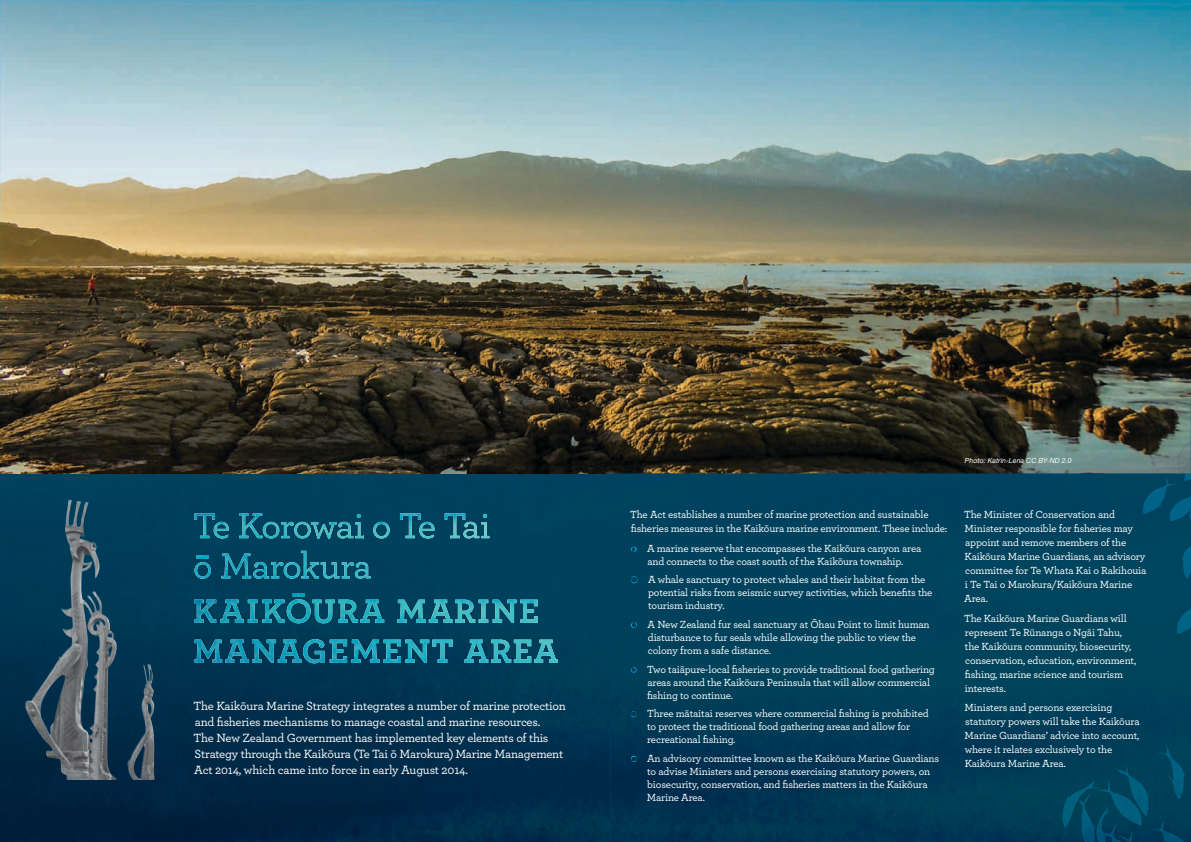
<style>
.page{position:relative;width:1191px;height:842px;background:#fff}
.page>*{position:absolute;margin:0;border:0;box-sizing:border-box;transform-origin:0 0}
.t1{font:500 12.5px/16px "Archer";letter-spacing:-.02em;color:#fff}
.t2{font:500 10.8px/14px "Archer";letter-spacing:-.02em;color:#fff}
.t3{font:italic 7px "Helvetica Neue LT Std";letter-spacing:.005em;color:#fff}
</style>
<div class="page">
<img style="left:760px;top:473px;width:431px;height:369px">
<img style="left:610px;top:602px;width:150px;height:240px">
<div style="left:610px;top:473px;width:150px;height:129px;background:#00425e"></div>
<img style="left:1142px;top:473px;width:49px;height:48px">
<img style="left:1176px;top:546px;width:15px;height:88px">
<img style="left:1062px;top:743px;width:122px;height:84px">
<img style="left:610px;top:0;width:581px;height:473px">
<img style="left:1148px;top:411px;width:42px;height:62px">
<img style="left:0;top:0;width:610px;height:473px">
<img style="left:180px;top:473px;width:430px;height:369px">
<img style="left:0;top:464px;width:180px;height:378px">
<img style="left:0;top:395px;width:1px;height:69px">
<img style="left:26px;top:502px;width:91px;height:278px">
<svg style="left:194px;top:593px;width:364px;height:70px;background:#0d5870"></svg>
<img style="left:303px;top:651px;width:15px;height:12px">
<img style="left:534px;top:640px;width:24px;height:23px">
<img style="left:514px;top:640px;width:17px;height:23px">
<img style="left:491px;top:640px;width:20px;height:23px">
<img style="left:464px;top:640px;width:24px;height:23px">
<img style="left:432px;top:640px;width:20px;height:23px">
<img style="left:405px;top:640px;width:24px;height:23px">
<img style="left:383px;top:640px;width:18px;height:23px">
<img style="left:351px;top:640px;width:28px;height:23px">
<img style="left:330px;top:640px;width:17px;height:23px">
<img style="left:278px;top:640px;width:23px;height:23px">
<img style="left:252px;top:640px;width:24px;height:23px">
<img style="left:225px;top:640px;width:24px;height:23px">
<img style="left:194px;top:640px;width:28px;height:23px">
<svg style="left:194px;top:513px;width:295px;height:66px;background:#0c566f"></svg>
<img style="left:194px;top:570px;width:16px;height:9px">
<img style="left:323px;top:573px;width:16px;height:6px">
<img style="left:326px;top:562px;width:8px;height:14px">
<svg style="left:631px;top:547px;width:5px;height:5px"></svg>
<svg style="left:631px;top:576px;width:6px;height:7px"></svg>
<svg style="left:631px;top:622px;width:6px;height:6px"></svg>
<svg style="left:631px;top:667px;width:5px;height:6px"></svg>
<svg style="left:631px;top:711px;width:5px;height:6px"></svg>
<svg style="left:631px;top:756px;width:5px;height:6px"></svg>
<p class="t1" style="left:193px;top:698px;width:374px">The Kaikōura Marine Strategy integrates a number of marine protection and fisheries mechanisms to manage coastal and marine resources.<br>The New Zealand Government has implemented key elements of this Strategy through the Kaikōura (Te Tai ō Marokura) Marine Management Act 2014, which came into force in early August 2014.</p>
<p class="t3" style="left:965px;top:456px;width:108px">Photo: Katrin-Lena CC BY-ND 2.0</p>
<p class="t2" style="left:630px;top:507px;width:319px">The Act establishes a number of marine protection and sustainable fisheries measures in the Kaikōura marine environment. These include:</p>
<p class="t2" style="left:647px;top:541px;width:276px;line-height:13px">A marine reserve that encompasses the Kaikōura canyon area and connects to the coast south of the Kaikōura township.</p>
<p class="t2" style="left:648px;top:573px;width:286px;line-height:13px">A whale sanctuary to protect whales and their habitat from the potential risks from seismic survey activities, which benefits the tourism industry.</p>
<p class="t2" style="left:647px;top:617px;width:283px;line-height:13px">A New Zealand fur seal sanctuary at Ōhau Point to limit human disturbance to fur seals while allowing the public to view the colony from a safe distance.</p>
<p class="t2" style="left:647px;top:662px;width:289px;line-height:13px">Two taiāpure-local fisheries to provide traditional food gathering areas around the Kaikōura Peninsula that will allow commercial fishing to continue.</p>
<p class="t2" style="left:647px;top:707px;width:283px;line-height:13px">Three mātaitai reserves where commercial fishing is prohibited to protect the traditional food gathering areas and allow for recreational fishing.</p>
<p class="t2" style="left:647px;top:751px;width:294px;line-height:13px">An advisory committee known as the Kaikōura Marine Guardians to advise Ministers and persons exercising statutory powers, on biosecurity, conservation, and fisheries matters in the Kaikōura Marine Area.</p>
<p class="t2" style="left:964px;top:507px;width:184px">The Minister of Conservation and<br>Minister responsible for fisheries may appoint and remove members of the<br>Kaikōura Marine Guardians, an advisory committee for Te Whata Kai o Rakihouia i Te Tai o Marokura/Kaikōura Marine<br>Area.</p>
<p class="t2" style="left:964px;top:610px;width:174px">The Kaikōura Marine Guardians will represent Te Rūnanga o Ngāi Tahu, the Kaikōura community, biosecurity, conservation, education, environment, fishing, marine science and tourism interests.</p>
<p class="t2" style="left:964px;top:700px;width:177px">Ministers and persons exercising statutory powers will take the Kaikōura Marine Guardians’ advice into account, where it relates exclusively to the Kaikōura Marine Area.</p>
</div>
